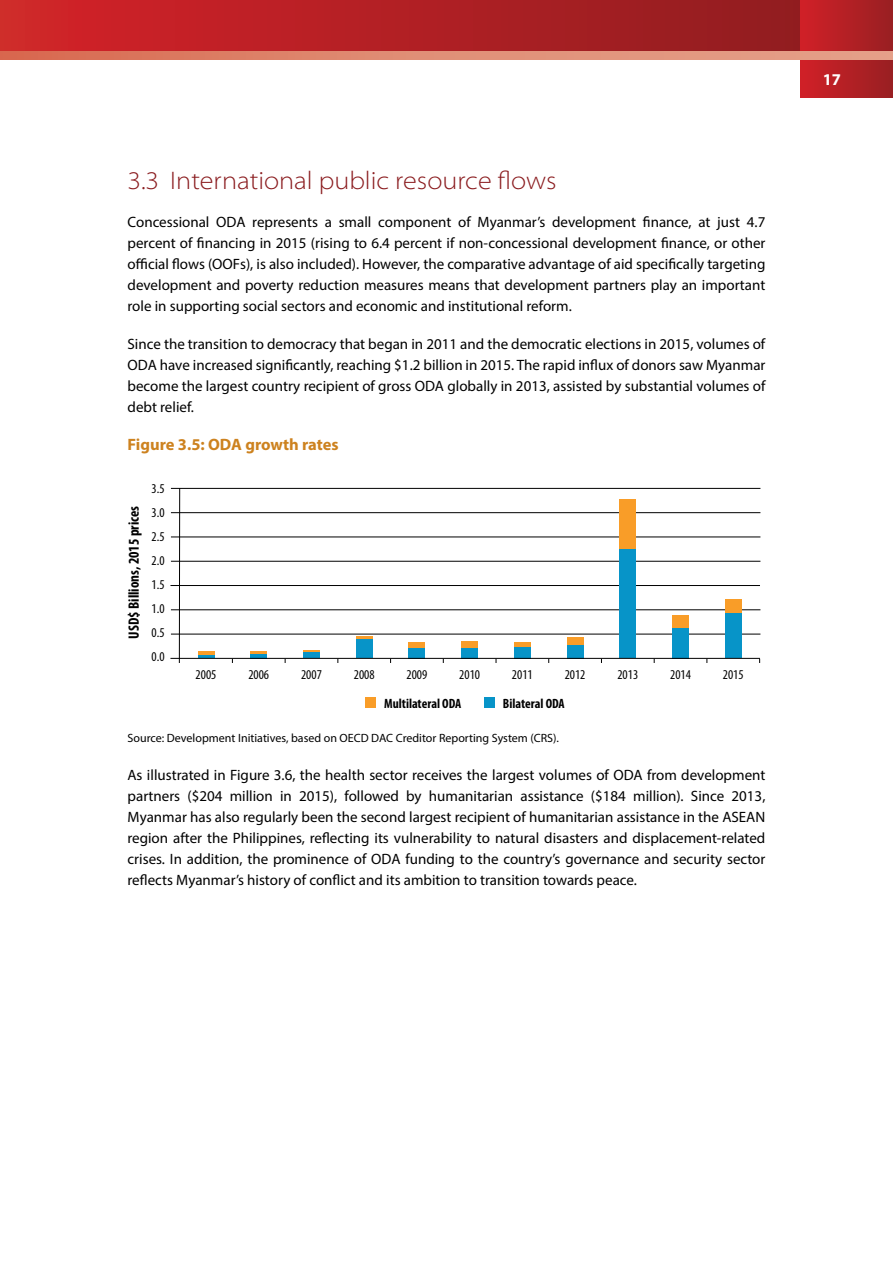
<style>
.page{position:relative;width:893px;height:1263px;background:#fff}
.page>*{position:absolute;margin:0;border:0;box-sizing:border-box;transform-origin:0 0}
.t1{font:300 semi-expanded 25.5px "Myriad Pro";color:#8a1b1e}
.t2{font:700 16.5px "Myriad Pro";letter-spacing:-.005em;color:#cd821f}
.t3{font:700 16.5px "Myriad Pro";color:#fff}
.t4{font:15px/21px "Myriad Pro";color:#000;text-align:justify}
.t5{font:700 condensed 15px "Myriad Pro";color:#000}
.t6{font:condensed 13.5px/24px "Myriad Pro";color:#000;text-align:justify}
.t7{font:700 condensed 13.5px "Myriad Pro";color:#000}
.t8{font:12px "Myriad Pro";color:#000}
</style>
<div class="page">
<svg style="left:0;top:0;width:800px;height:51px;background:#b22024"></svg>
<div style="left:800px;top:0;width:93px;height:97px;background:linear-gradient(to right,#d12027,#981f22)"></div>
<svg style="left:0;top:51px;width:893px;height:9px;background:#df8a71"></svg>
<hr style="left:171px;top:512px;width:589px;height:1px;background:#000">
<hr style="left:171px;top:561px;width:589px;height:1px;background:#000">
<hr style="left:171px;top:537px;width:589px;height:1px;background:#000">
<hr style="left:171px;top:488px;width:589px;height:1px;background:#000">
<hr style="left:170px;top:585px;width:590px;height:1px;background:#000">
<hr style="left:171px;top:609px;width:589px;height:1px;background:#000">
<hr style="left:171px;top:634px;width:589px;height:1px;background:#000">
<hr style="left:179px;top:488px;width:1px;height:175px;background:#000">
<div style="left:366px;top:698px;width:10px;height:10px;background:#f99d28"></div>
<div style="left:484px;top:698px;width:10px;height:10px;background:#0794c8"></div>
<hr style="left:198px;top:652px;width:16px;height:4px;background:#f99d28">
<hr style="left:198px;top:655px;width:16px;height:3px;background:#0794c8">
<hr style="left:251px;top:652px;width:16px;height:4px;background:#f99d28">
<svg style="left:251px;top:654px;width:16px;height:4px"></svg>
<svg style="left:303px;top:650px;width:17px;height:3px"></svg>
<div style="left:303px;top:653px;width:17px;height:5px;background:#0794c8"></div>
<svg style="left:356px;top:636px;width:16px;height:4px"></svg>
<div style="left:356px;top:640px;width:16px;height:18px;background:#0794c8"></div>
<div style="left:409px;top:642px;width:16px;height:11px;background:#f99d28"></div>
<div style="left:409px;top:648px;width:16px;height:10px;background:#0794c8"></div>
<div style="left:461px;top:641px;width:17px;height:12px;background:#f99d28"></div>
<div style="left:461px;top:648px;width:17px;height:10px;background:#0794c8"></div>
<div style="left:514px;top:643px;width:17px;height:10px;background:#f99d28"></div>
<div style="left:514px;top:647px;width:17px;height:11px;background:#0794c8"></div>
<div style="left:567px;top:637px;width:16px;height:14px;background:#f99d28"></div>
<div style="left:567px;top:645px;width:16px;height:13px;background:#0794c8"></div>
<div style="left:620px;top:499px;width:16px;height:105px;background:#f99d28"></div>
<div style="left:620px;top:549px;width:16px;height:109px;background:#0794c8"></div>
<div style="left:672px;top:615px;width:17px;height:29px;background:#f99d28"></div>
<div style="left:672px;top:628px;width:17px;height:30px;background:#0794c8"></div>
<div style="left:725px;top:599px;width:16px;height:39px;background:#f99d28"></div>
<div style="left:725px;top:614px;width:16px;height:44px;background:#0794c8"></div>
<hr style="left:170px;top:658px;width:590px;height:1px;background:#000">
<h1 class="t1" style="left:128px;top:166px;width:430px">3.3 International public resource flows</h1>
<p class="t4" style="left:128px;top:211px;width:639px">Concessional ODA represents a small component of Myanmar’s development finance, at just 4.7 percent of financing in 2015 (rising to 6.4 percent if non-concessional development finance, or other official flows (OOFs), is also included). However, the comparative advantage of aid specifically targeting development and poverty reduction measures means that development partners play an important role in supporting social sectors and economic and institutional reform.</p>
<p class="t4" style="left:128px;top:333px;width:639px">Since the transition to democracy that began in 2011 and the democratic elections in 2015, volumes of ODA have increased significantly, reaching $1.2 billion in 2015. The rapid influx of donors saw Myanmar become the largest country recipient of gross ODA globally in 2013, assisted by substantial volumes of debt relief.</p>
<p class="t2" style="left:128px;top:434px;width:213px">Figure 3.5: ODA growth rates</p>
<p class="t6" style="left:152px;top:477px;width:15px">3.5<br>3.0<br>2.5<br>2.0<br>1.5<br>1.0<br>0.5<br>0.0</p>
<p class="t6" style="left:196px;top:663px;width:22px">2005</p>
<p class="t6" style="left:248px;top:663px;width:22px">2006</p>
<p class="t6" style="left:301px;top:663px;width:22px">2007</p>
<p class="t6" style="left:354px;top:663px;width:22px">2008</p>
<p class="t6" style="left:407px;top:663px;width:22px">2009</p>
<p class="t6" style="left:459px;top:663px;width:22px">2010</p>
<p class="t6" style="left:512px;top:663px;width:22px">2011</p>
<p class="t6" style="left:565px;top:663px;width:22px">2012</p>
<p class="t6" style="left:617px;top:663px;width:22px">2013</p>
<p class="t6" style="left:670px;top:663px;width:22px">2014</p>
<p class="t6" style="left:723px;top:663px;width:22px">2015</p>
<p class="t5" style="left:124px;top:638px;width:134px;rotate:-90deg">USD$ Billions, 2015 prices</p>
<p class="t7" style="left:384px;top:695px;width:79px">Multilateral ODA</p>
<p class="t7" style="left:503px;top:695px;width:63px">Bilateral ODA</p>
<p class="t8" style="left:128px;top:730px;width:433px">Source: Development Initiatives, based on OECD DAC Creditor Reporting System (CRS).</p>
<p class="t4" style="left:128px;top:764px;width:639px">As illustrated in Figure 3.6, the health sector receives the largest volumes of ODA from development partners ($204 million in 2015), followed by humanitarian assistance ($184 million). Since 2013, Myanmar has also regularly been the second largest recipient of humanitarian assistance in the ASEAN region after the Philippines, reflecting its vulnerability to natural disasters and displacement-related crises. In addition, the prominence of ODA funding to the country’s governance and security sector reflects Myanmar’s history of conflict and its ambition to transition towards peace.</p>
<p class="t3" style="left:823px;top:69px;width:20px">17</p>
</div>
